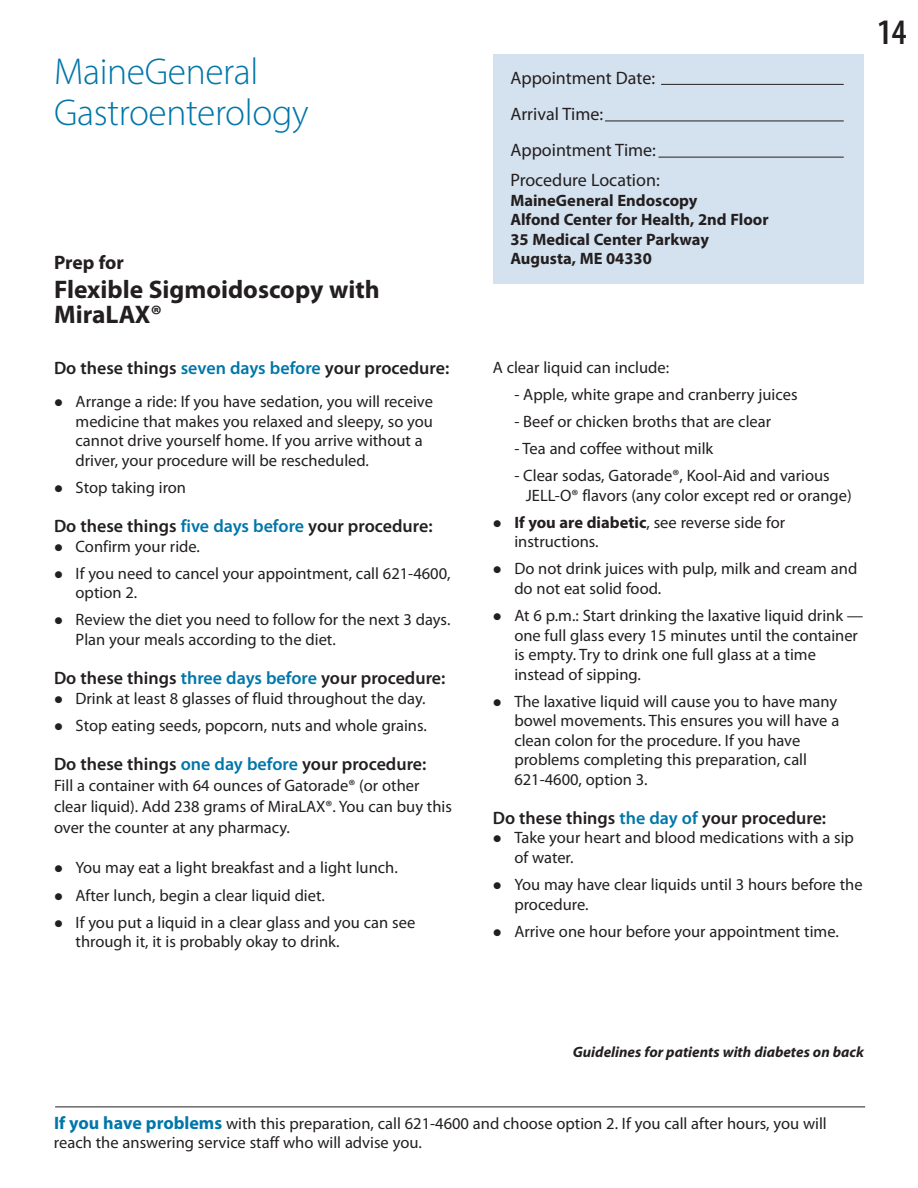
<style>
.page{position:relative;width:918px;height:1188px;background:#fff}
.page>*{position:absolute;margin:0;border:0;box-sizing:border-box;transform-origin:0 0}
.t1{font:300 37.5px/40.5px "Myriad Pro";letter-spacing:-.01em;color:#0076a9}
.t2{font:600 condensed 36px "Myriad Pro";color:#231f20}
.t3{font:700 25.5px/25.5px "Myriad Pro";color:#231f20}
.t4{font:700 19.5px "Myriad Pro";letter-spacing:-.01em;color:#231f20}
.t5{font:600 18px "Myriad Pro";color:#231f20}
.t6{font:18px/35.7px "Myriad Pro";color:#231f20}
.t7{font:16.5px/19.5px "Myriad Pro";color:#231f20}
.t8{font:700 16.5px/19.5px "Myriad Pro";color:#231f20}
.t9{font:italic 700 15px "Myriad Pro";color:#231f20}
.s1{color:#0076a9}
.s2{font-weight:700}
.s3{font-weight:700;font-size:18px;color:#0076a9}
</style>
<div class="page">
<hr style="left:55px;top:1107px;width:810px;height:1px;background:#231f20">
<div style="left:494px;top:54px;width:370px;height:229px;background:#d4e1ee"></div>
<hr style="left:661px;top:84px;width:183px;height:1px;background:#231f20">
<hr style="left:605px;top:121px;width:239px;height:1px;background:#231f20">
<hr style="left:658px;top:157px;width:186px;height:1px;background:#231f20">
<h1 class="t1" style="left:54px;top:51px;width:256px">MaineGeneral<br>Gastroenterology</h1>
<p class="t4" style="left:54px;top:255px;width:71px">Prep for</p>
<h3 class="t3" style="left:54px;top:279px;width:327px">Flexible Sigmoidoscopy with<br>MiraLAX®</h3>
<p class="t5" style="left:54px;top:361px;width:397px">Do these things <span class="s1">seven days before</span> your procedure:</p>
<p class="t7" style="left:76px;top:393px;width:359px;text-indent:-22px">● Arrange a ride: If you have sedation, you will receive medicine that makes you relaxed and sleepy, so you cannot drive yourself home. If you arrive without a driver, your procedure will be rescheduled.</p>
<p class="t7" style="left:54px;top:479px;width:134px">● Stop taking iron</p>
<p class="t5" style="left:54px;top:519px;width:380px">Do these things <span class="s1">five days before</span> your procedure:</p>
<p class="t7" style="left:54px;top:538px;width:148px">● Confirm your ride.</p>
<p class="t7" style="left:76px;top:565px;width:377px;text-indent:-22px">● If you need to cancel your appointment, call 621-4600, option 2.</p>
<p class="t7" style="left:76px;top:611px;width:376px;text-indent:-22px">● Review the diet you need to follow for the next 3 days.<br>Plan your meals according to the diet.</p>
<p class="t5" style="left:54px;top:671px;width:393px">Do these things <span class="s1">three days before</span> your procedure:</p>
<p class="t7" style="left:54px;top:690px;width:373px">● Drink at least 8 glasses of fluid throughout the day.</p>
<p class="t7" style="left:54px;top:717px;width:374px">● Stop eating seeds, popcorn, nuts and whole grains.</p>
<p class="t5" style="left:54px;top:757px;width:374px">Do these things <span class="s1">one day before</span> your procedure:</p>
<p class="t7" style="left:54px;top:776px;width:400px;line-height:21px">Fill a container with 64 ounces of Gatorade® (or other clear liquid). Add 238 grams of MiraLAX®. You can buy this over the counter at any pharmacy.</p>
<p class="t7" style="left:54px;top:860px;width:345px">● You may eat a light breakfast and a light lunch.</p>
<p class="t7" style="left:54px;top:887px;width:272px">● After lunch, begin a clear liquid diet.</p>
<p class="t7" style="left:76px;top:914px;width:341px;text-indent:-22px">● If you put a liquid in a clear glass and you can see through it, it is probably okay to drink.</p>
<p class="t6" style="left:510px;top:62px;width:147px">Appointment Date:<br>Arrival Time:<br>Appointment Time:</p>
<p class="t6" style="left:510px;top:164px;width:151px">Procedure Location:</p>
<p class="t8" style="left:510px;top:192px;width:260px">MaineGeneral Endoscopy<br>Alfond Center for Health, 2nd Floor<br>35 Medical Center Parkway<br>Augusta, ME 04330</p>
<h2 class="t2" style="left:877px;top:10px;width:31px">14</h2>
<p class="t7" style="left:493px;top:359px;width:178px">A clear liquid can include:</p>
<p class="t7" style="left:514px;top:386px;width:285px">- Apple, white grape and cranberry juices</p>
<p class="t7" style="left:514px;top:413px;width:258px">- Beef or chicken broths that are clear</p>
<p class="t7" style="left:514px;top:440px;width:201px">- Tea and coffee without milk</p>
<p class="t7" style="left:526px;top:467px;width:327px;text-indent:-12px">- Clear sodas, Gatorade®, Kool-Aid and various<br>JELL-O® flavors (any color except red or orange)</p>
<p class="t7" style="left:514px;top:514px;width:272px;text-indent:-22px">● <span class="s2">If you are diabetic</span>, see reverse side for instructions.</p>
<p class="t7" style="left:514px;top:561px;width:345px;text-indent:-22px">● Do not drink juices with pulp, milk and cream and do not eat solid food.</p>
<p class="t7" style="left:514px;top:607px;width:351px;text-indent:-22px">● At 6 p.m.: Start drinking the laxative liquid drink — one full glass every 15 minutes until the container is empty. Try to drink one full glass at a time instead of sipping.</p>
<p class="t7" style="left:514px;top:693px;width:327px;text-indent:-22px">● The laxative liquid will cause you to have many bowel movements. This ensures you will have a clean colon for the procedure. If you have problems completing this preparation, call 621-4600, option 3.</p>
<p class="t5" style="left:493px;top:811px;width:335px">Do these things <span class="s1">the day of</span> your procedure:</p>
<p class="t7" style="left:514px;top:830px;width:341px;text-indent:-22px">● Take your heart and blood medications with a sip of water.</p>
<p class="t7" style="left:514px;top:876px;width:350px;text-indent:-22px">● You may have clear liquids until 3 hours before the procedure.</p>
<p class="t7" style="left:493px;top:923px;width:348px">● Arrive one hour before your appointment time.</p>
<p class="t9" style="left:573px;top:1043px;width:293px">Guidelines for patients with diabetes on back</p>
<p class="t7" style="left:54px;top:1115px;width:774px"><span class="s3">If you have problems</span> with this preparation, call 621-4600 and choose option 2. If you call after hours, you will reach the answering service staff who will advise you.</p>
</div>
